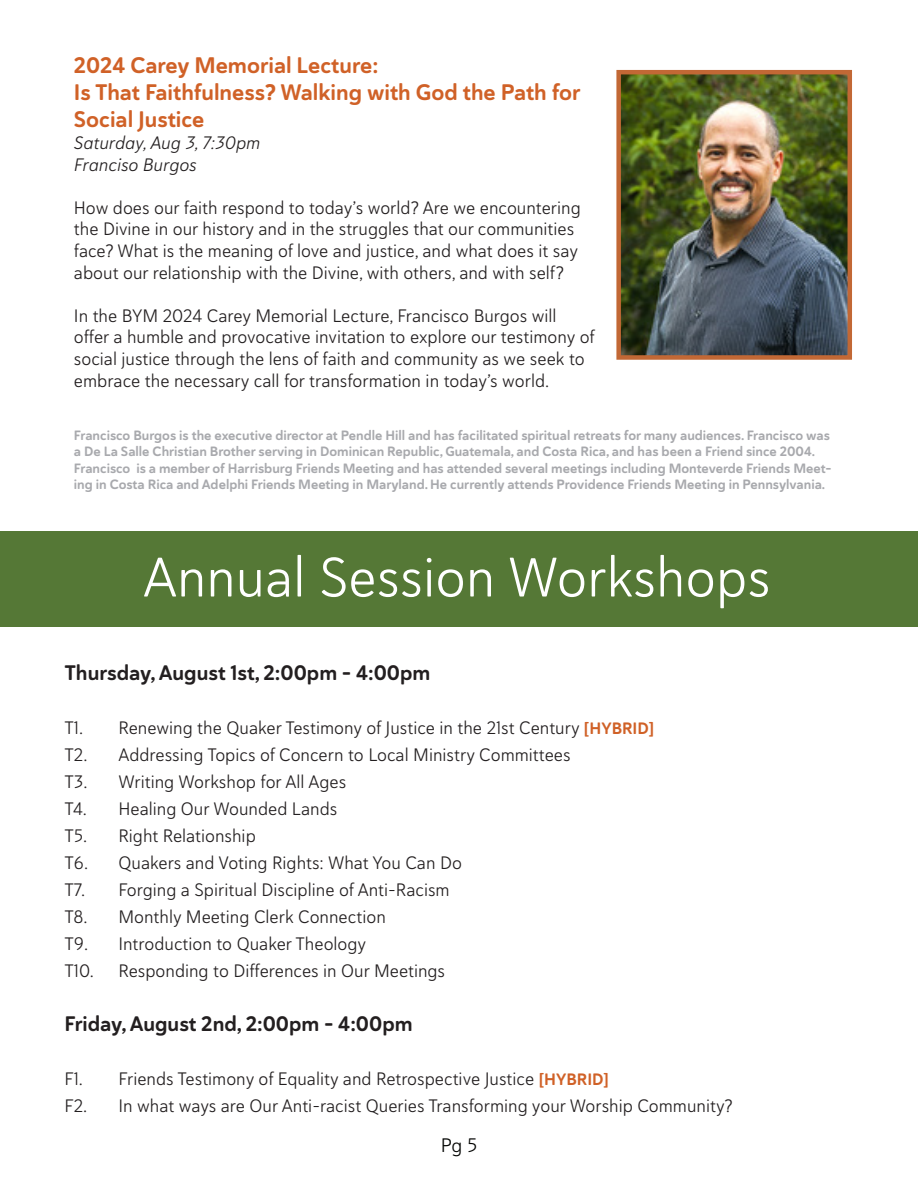
<style>
.page{position:relative;width:918px;height:1188px;background:#fff}
.page>*{position:absolute;margin:0;border:0;box-sizing:border-box;transform-origin:0 0}
.t1{font:55.5px "Haboro Soft Nor Boo";color:#fff}
.t2{font:22.5px/27px "Haboro Soft Nor Bol";color:#d06127}
.t3{font:21px "Haboro Soft Nor Bol";color:#231f20}
.t4{font:19.5px "Haboro Soft Nor Boo";color:#040503}
.t5{font:18px/21.6px "Haboro Soft Nor Boo";color:#231f20}
.t6{font:18px "Haboro Soft Nor Boo It";color:#231f20}
.t7{font:13.5px/16.2px "Haboro Soft Nor Bol";color:#a8a9ad}
.s1{font-family:"Haboro Soft Nor Bol";font-size:16.5px;color:#d06127}
</style>
<div class="page">
<img style="left:621px;top:75px;width:226px;height:280px">
<div style="left:616px;top:70px;width:236px;height:290px;border:4px solid #c26835"></div>
<div style="left:0;top:532px;width:918px;height:95px;background:#557836"></div>
<p class="t2" style="left:74px;top:52px;width:306px">2024 Carey Memorial Lecture:</p>
<p class="t2" style="left:74px;top:79px;width:508px">Is That Faithfulness? Walking with God the Path for<br>Social Justice</p>
<p class="t6" style="left:74px;top:131px;width:188px">Saturday, Aug 3, 7:30pm</p>
<p class="t6" style="left:74px;top:153px;width:124px">Franciso Burgos</p>
<p class="t5" style="left:74px;top:197px;width:508px">How does our faith respond to today’s world? Are we encountering the Divine in our history and in the struggles that our communities face? What is the meaning of love and justice, and what does it say about our relationship with the Divine, with others, and with self?</p>
<p class="t5" style="left:74px;top:305px;width:522px">In the BYM 2024 Carey Memorial Lecture, Francisco Burgos will offer a humble and provocative invitation to explore our testimony of social justice through the lens of faith and community as we seek to embrace the necessary call for transformation in today’s world.</p>
<p class="t7" style="left:74px;top:427px;width:759px">Francisco Burgos is the executive director at Pendle Hill and has facilitated spiritual retreats for many audiences. Francisco was a De La Salle Christian Brother serving in Dominican Republic, Guatemala, and Costa Rica, and has been a Friend since 2004.<br>Francisco is a member of Harrisburg Friends Meeting and has attended several meetings including Monteverde Friends Meet&shy;ing in Costa Rica and Adelphi Friends Meeting in Maryland. He currently attends Providence Friends Meeting in Pennsylvania.</p>
<p class="t1" style="left:143px;top:541px;width:629px">Annual Session Workshops</p>
<p class="t3" style="left:64px;top:659px;width:368px">Thursday, August 1st, 2:00pm - 4:00pm</p>
<p class="t5" style="left:64px;top:716px;width:591px">T1. Renewing the Quaker Testimony of Justice in the 21st Century <span class="s1">[HYBRID]</span></p>
<p class="t5" style="left:64px;top:743px;width:508px">T2. Addressing Topics of Concern to Local Ministry Committees</p>
<p class="t5" style="left:64px;top:770px;width:283px">T3. Writing Workshop for All Ages</p>
<p class="t5" style="left:64px;top:797px;width:274px">T4. Healing Our Wounded Lands</p>
<p class="t5" style="left:64px;top:824px;width:193px">T5. Right Relationship</p>
<p class="t5" style="left:64px;top:851px;width:399px">T6. Quakers and Voting Rights: What You Can Do</p>
<p class="t5" style="left:64px;top:878px;width:387px">T7. Forging a Spiritual Discipline of Anti-Racism</p>
<p class="t5" style="left:64px;top:905px;width:323px">T8. Monthly Meeting Clerk Connection</p>
<p class="t5" style="left:64px;top:932px;width:303px">T9. Introduction to Quaker Theology</p>
<p class="t5" style="left:64px;top:959px;width:31px">T10.</p>
<p class="t5" style="left:118px;top:959px;width:328px">Responding to Differences in Our Meetings</p>
<p class="t3" style="left:64px;top:1010px;width:350px">Friday, August 2nd, 2:00pm - 4:00pm</p>
<p class="t5" style="left:64px;top:1067px;width:546px">F1. Friends Testimony of Equality and Retrospective Justice <span class="s1">[HYBRID]</span></p>
<p class="t5" style="left:64px;top:1094px;width:669px">F2. In what ways are Our Anti-racist Queries Transforming your Worship Community?</p>
<p class="t4" style="left:441px;top:1133px;width:38px">Pg 5</p>
</div>
